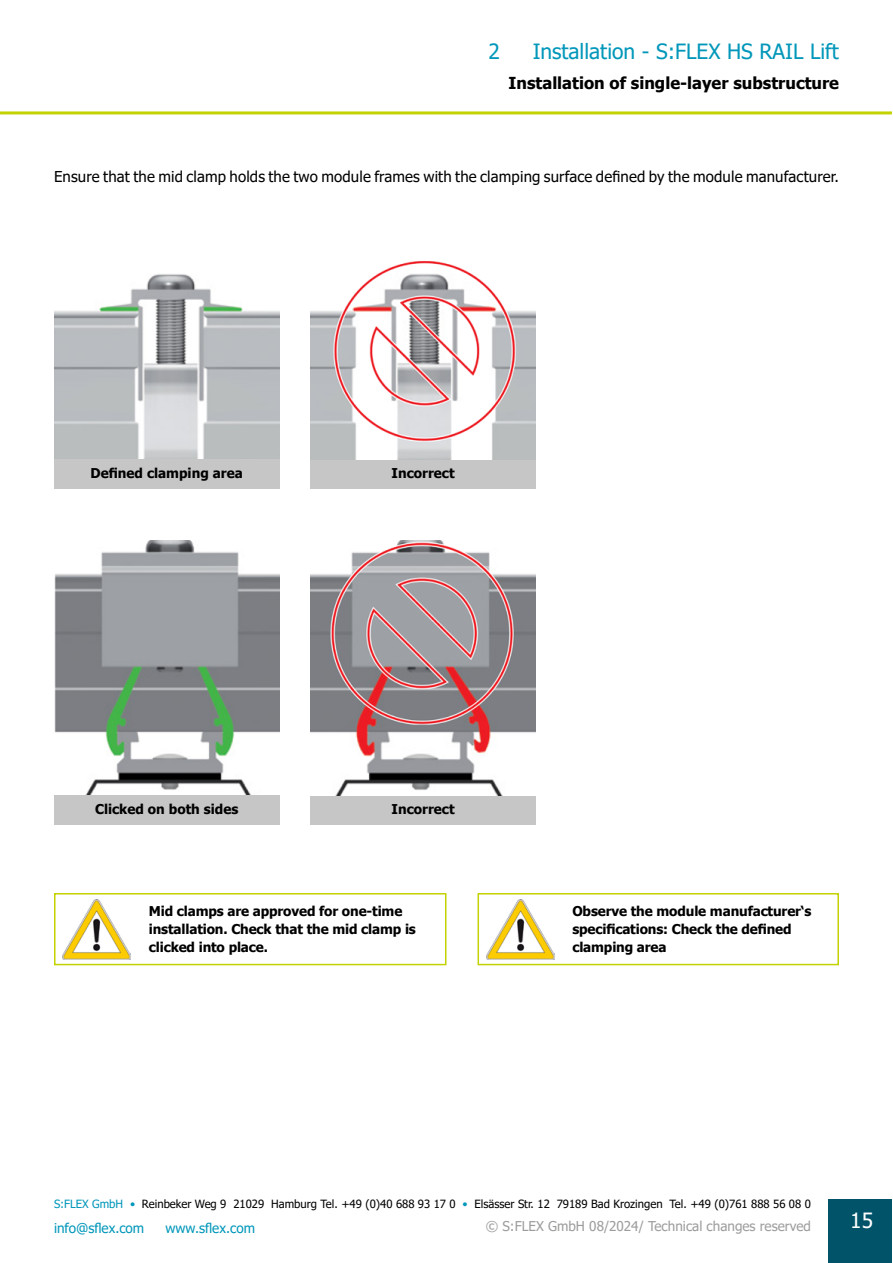
<style>
.page{position:relative;width:893px;height:1263px;background:#fff}
.page>*{position:absolute;margin:0;border:0;box-sizing:border-box;transform-origin:0 0}
.t1{font:21px "Tahoma";color:#0097ba}
.t2{font:21px "Tahoma";color:#fff}
.t3{font:700 16.5px "Tahoma";color:#000}
.t4{font:15px "Tahoma";letter-spacing:.01em;color:#000}
.t5{font:700 13.5px/18px "Tahoma";letter-spacing:-.01em;color:#000}
.t6{font:13.5px "Tahoma";color:#9d9d9c}
.t7{font:13.5px "Tahoma";color:#0097ba}
.t8{font:11.4px "Tahoma";color:#000}
.s1{color:#0097ba}
</style>
<div class="page">
<div style="left:828px;top:1199px;width:64px;height:64px;background:#005368"></div>
<hr style="left:0;top:111px;width:892px;height:3px;background:#c3d200">
<img style="left:54px;top:274px;width:225px;height:185px">
<div style="left:54px;top:459px;width:225px;height:30px;background:#c6c6c6"></div>
<div style="left:310px;top:459px;width:226px;height:30px;background:#c6c6c6"></div>
<img style="left:310px;top:261px;width:226px;height:198px">
<img style="left:54px;top:540px;width:225px;height:255px">
<div style="left:54px;top:795px;width:225px;height:30px;background:#c6c6c6"></div>
<div style="left:310px;top:795px;width:226px;height:30px;background:#c6c6c6"></div>
<img style="left:310px;top:540px;width:226px;height:255px">
<div style="left:54px;top:893px;width:392px;height:72px;border:2px solid #c3d200"></div>
<img style="left:63px;top:899px;width:68px;height:60px">
<div style="left:477px;top:893px;width:362px;height:72px;border:2px solid #c3d200"></div>
<img style="left:486px;top:899px;width:68px;height:60px">
<h1 class="t1" style="left:488px;top:37px;width:13px">2</h1>
<h1 class="t1" style="left:533px;top:37px;width:308px">Installation - S:FLEX HS RAIL Lift</h1>
<p class="t3" style="left:509px;top:72px;width:332px">Installation of single-layer substructure</p>
<p class="t4" style="left:54px;top:166px;width:786px">Ensure that the mid clamp holds the two module frames with the clamping surface defined by the module manufacturer.</p>
<p class="t5" style="left:91px;top:465px;width:154px">Defined clamping area</p>
<p class="t5" style="left:392px;top:465px;width:65px">Incorrect</p>
<p class="t5" style="left:95px;top:801px;width:145px">Clicked on both sides</p>
<p class="t5" style="left:392px;top:801px;width:65px">Incorrect</p>
<p class="t5" style="left:149px;top:903px;width:269px">Mid clamps are approved for one-time installation. Check that the mid clamp is clicked into place.</p>
<p class="t5" style="left:572px;top:903px;width:241px">Observe the module manufacturer‘s specifications: Check the defined clamping area</p>
<p class="t8" style="left:54px;top:1196px;width:758px"><span class="s1">S:FLEX GmbH •</span> Reinbeker Weg 9 21029 Hamburg Tel. +49 (0)40 688 93 17 0 <span class="s1">•</span> Elsässer Str. 12 79189 Bad Krozingen Tel. +49 (0)761 888 56 08 0</p>
<p class="t7" style="left:54px;top:1219px;width:92px">info@sflex.com</p>
<p class="t7" style="left:165px;top:1219px;width:91px">www.sflex.com</p>
<p class="t6" style="left:486px;top:1217px;width:327px">© S:FLEX GmbH 08/2024/ Technical changes reserved</p>
<h1 class="t2" style="left:850px;top:1206px;width:24px">15</h1>
</div>
